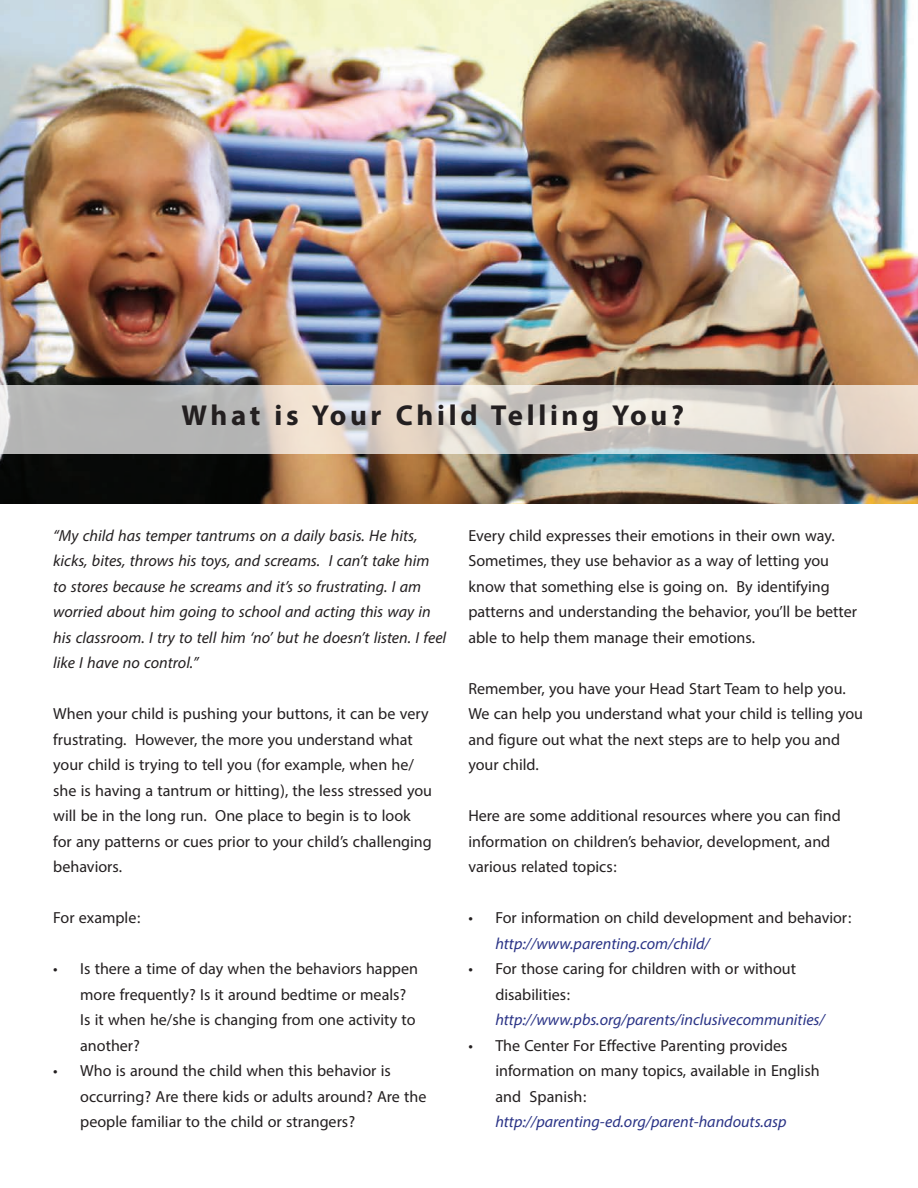
<style>
.page{position:relative;width:918px;height:1188px;background:#fff}
.page>*{position:absolute;margin:0;border:0;box-sizing:border-box;transform-origin:0 0}
.Upper_Right{font:700 40.5px "Myriad Arabic";letter-spacing:.09em;color:#231f20}
.Upper_Right-2{font:22.5px/25.5px "Myriad Arabic";color:#231f20}
.Upper_Right-3{font:italic 22.5px/25.5px "Myriad Arabic";color:#231f20}
.Upper_Right-4{font:italic 22.5px "Myriad Arabic";color:#2a3386}
</style>
<div class="page">
<img style="left:0;top:0;width:918px;height:504px">
<svg style="left:0;top:385px;width:918px;height:69px;background:#cfcac5"></svg>
<p class="Upper_Right" style="left:181px;top:388px;width:504px">What is Your Child Telling You?</p>
<p class="Upper_Right-3" style="left:53px;top:523px;width:395px">“My child has temper tantrums on a daily basis. He hits, kicks, bites, throws his toys, and screams. I can’t take him to stores because he screams and it’s so frustrating. I am worried about him going to school and acting this way in his classroom. I try to tell him ‘no’ but he doesn’t listen. I feel like I have no control.”</p>
<p class="Upper_Right-2" style="left:53px;top:701px;width:380px">When your child is pushing your buttons, it can be very frustrating. However, the more you understand what your child is trying to tell you (for example, when he/ she is having a tantrum or hitting), the less stressed you will be in the long run. One place to begin is to look for any patterns or cues prior to your child’s challenging behaviors.</p>
<p class="Upper_Right-2" style="left:53px;top:905px;width:89px">For example:</p>
<p class="Upper_Right-2" style="left:80px;top:956px;width:339px;text-indent:-27px">• Is there a time of day when the behaviors happen more frequently? Is it around bedtime or meals?<br>Is it when he/she is changing from one activity to another?</p>
<p class="Upper_Right-2" style="left:80px;top:1058px;width:348px;text-indent:-27px">• Who is around the child when this behavior is occurring? Are there kids or adults around? Are the people familiar to the child or strangers?</p>
<p class="Upper_Right-2" style="left:468px;top:523px;width:390px">Every child expresses their emotions in their own way.<br>Sometimes, they use behavior as a way of letting you know that something else is going on. By identifying patterns and understanding the behavior, you’ll be better able to help them manage their emotions.</p>
<p class="Upper_Right-2" style="left:468px;top:676px;width:396px">Remember, you have your Head Start Team to help you.<br>We can help you understand what your child is telling you and figure out what the next steps are to help you and your child.</p>
<p class="Upper_Right-2" style="left:468px;top:803px;width:374px">Here are some additional resources where you can find information on children’s behavior, development, and various related topics:</p>
<p class="Upper_Right-2" style="left:468px;top:905px;width:385px">• For information on child development and behavior:</p>
<p class="Upper_Right-4" style="left:495px;top:928px;width:216px">http://www.parenting.com/child/</p>
<p class="Upper_Right-2" style="left:495px;top:956px;width:302px;text-indent:-27px">• For those caring for children with or without disabilities:</p>
<p class="Upper_Right-4" style="left:495px;top:1005px;width:331px">http://www.pbs.org/parents/inclusivecommunities/</p>
<p class="Upper_Right-2" style="left:495px;top:1033px;width:326px;text-indent:-27px">• The Center For Effective Parenting provides information on many topics, available in English</p>
<p class="Upper_Right-2" style="left:495px;top:1084px;width:93px">and Spanish:</p>
<p class="Upper_Right-4" style="left:495px;top:1107px;width:293px">http://parenting-ed.org/parent-handouts.asp</p>
</div>
